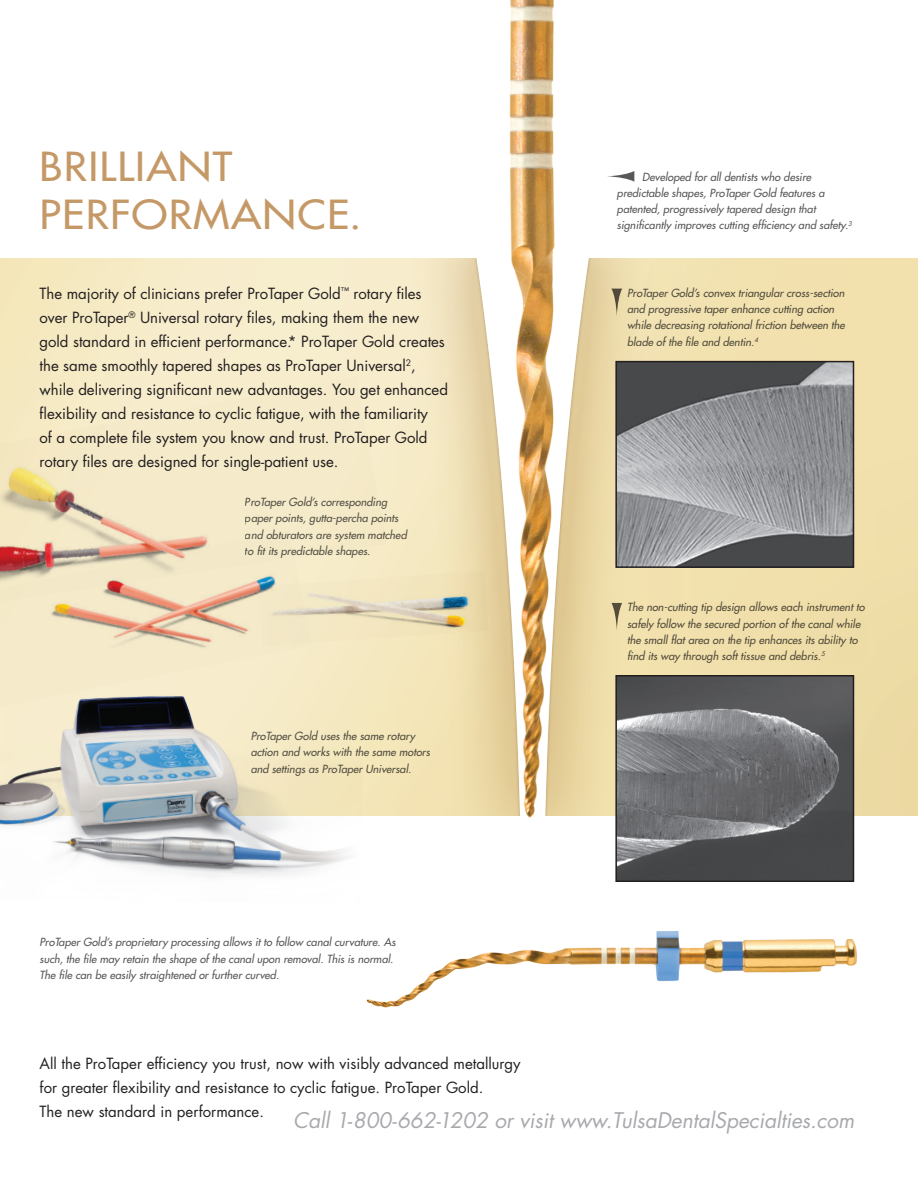
<style>
.page{position:relative;width:918px;height:1188px;background:#fff}
.page>*{position:absolute;margin:0;border:0;box-sizing:border-box;transform-origin:0 0}
.headlines{font:39px/48px "Futura";letter-spacing:.03em;color:#c59967;scale:1.1 1}
.t1{font:italic 21px "Futura";letter-spacing:-.005em;color:#a8a9ad}
.t2{font:15px/24px "Futura";letter-spacing:-.005em;color:#231f20}
.cutline{font:italic 10.95px/16.2px "Futura";color:#57585a}
</style>
<div class="page">
<img style="left:425px;top:0;width:212px;height:818px">
<img style="left:0;top:602px;width:312px;height:57px">
<img style="left:0;top:675px;width:362px;height:202px">
<img style="left:0;top:377px;width:386px;height:194px">
<img style="left:0;top:388px;width:381px;height:214px">
<img style="left:258px;top:571px;width:230px;height:75px">
<img style="left:618px;top:678px;width:233px;height:201px">
<div style="left:615px;top:675px;width:239px;height:207px;border:2px solid #231f20"></div>
<svg style="left:611px;top:603px;width:11px;height:28px"></svg>
<svg style="left:607px;top:171px;width:27px;height:11px"></svg>
<svg style="left:611px;top:289px;width:11px;height:27px"></svg>
<img style="left:618px;top:364px;width:233px;height:201px">
<div style="left:615px;top:361px;width:239px;height:207px;border:2px solid #231f20"></div>
<img style="left:366px;top:931px;width:491px;height:77px">
<p class="headlines" style="left:40px;top:142px;width:294px">BRILLIANT<br>PERFORMANCE.</p>
<p class="t2" style="left:40px;top:281px;width:410px">The majority of clinicians prefer ProTaper Gold<sup>™</sup> rotary files over ProTaper<sup>®</sup> Universal rotary files, making them the new gold standard in efficient performance.* ProTaper Gold creates the same smoothly tapered shapes as ProTaper Universal<sup>2</sup>, while delivering significant new advantages. You get enhanced flexibility and resistance to cyclic fatigue, with the familiarity<br>of a complete file system you know and trust. ProTaper Gold rotary files are designed for single-patient use.</p>
<p class="cutline" style="left:245px;top:494px;width:163px">ProTaper Gold’s corresponding paper points, gutta-percha points and obturators are system matched to fit its predictable shapes.</p>
<p class="cutline" style="left:251px;top:728px;width:181px">ProTaper Gold uses the same rotary action and works with the same motors and settings as ProTaper Universal.</p>
<p class="cutline" style="left:40px;top:934px;width:358px">ProTaper Gold’s proprietary processing allows it to follow canal curvature. As such, the file may retain the shape of the canal upon removal. This is normal.<br>The file can be easily straightened or further curved.</p>
<p class="cutline" style="left:617px;top:169px;width:236px;text-indent:25px">Developed for all dentists who desire predictable shapes, ProTaper Gold features a patented, progressively tapered design that significantly improves cutting efficiency and safety.<sup>3</sup></p>
<p class="cutline" style="left:627px;top:285px;width:219px">ProTaper Gold’s convex triangular cross-section and progressive taper enhance cutting action while decreasing rotational friction between the blade of the file and dentin.<sup>4</sup></p>
<p class="cutline" style="left:627px;top:599px;width:239px">The non-cutting tip design allows each instrument to safely follow the secured portion of the canal while the small flat area on the tip enhances its ability to find its way through soft tissue and debris.<sup>5</sup></p>
<p class="t2" style="left:40px;top:1052px;width:483px">All the ProTaper efficiency you trust, now with visibly advanced metallurgy for greater flexibility and resistance to cyclic fatigue. ProTaper Gold.<br>The new standard in performance.</p>
<p class="t1" style="left:293px;top:1106px;width:562px">Call 1-800-662-1202 or visit www.TulsaDentalSpecialties.com</p>
</div>
